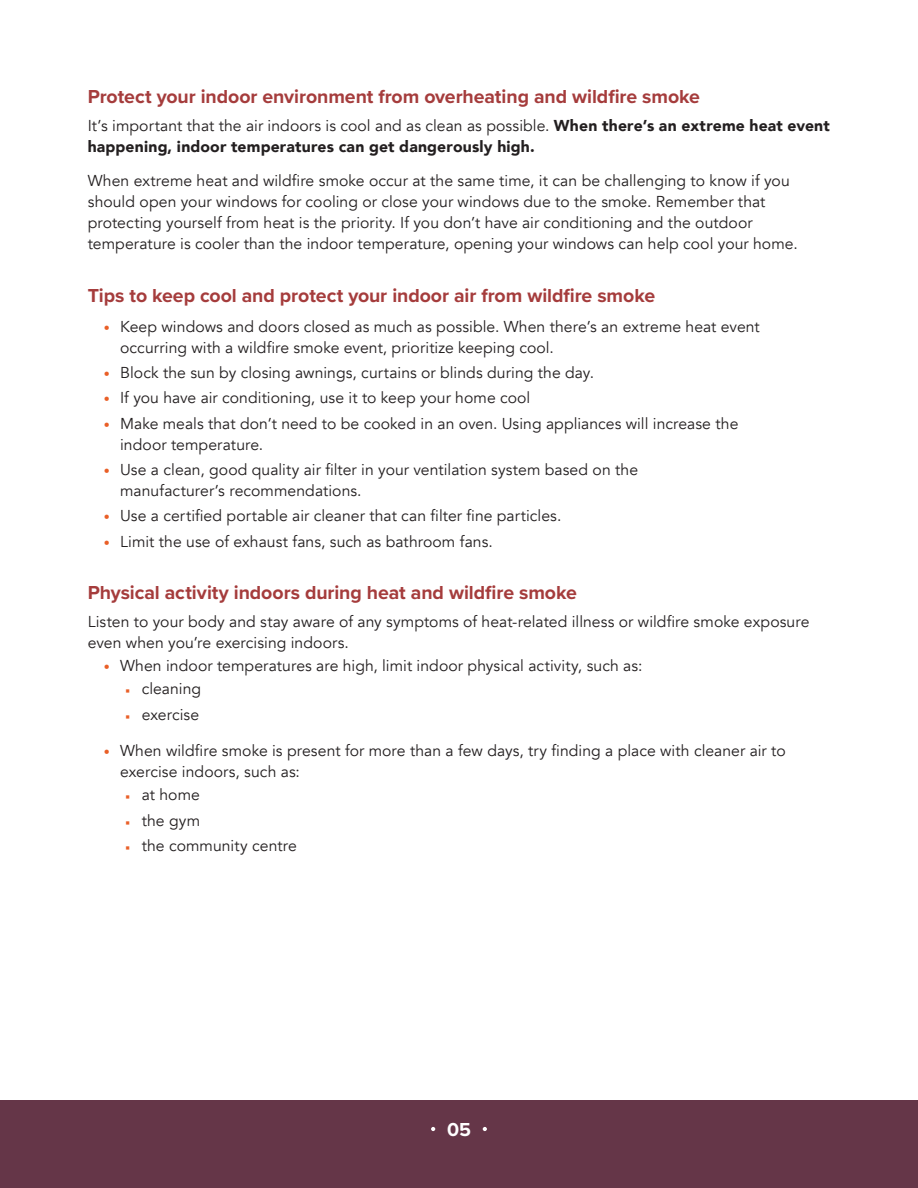
<style>
.page{position:relative;width:918px;height:1188px;background:#fff}
.page>*{position:absolute;margin:0;border:0;box-sizing:border-box;transform-origin:0 0}
.H2{font:700 19.5px "Proxima Nova";letter-spacing:-.005em;color:#a53c3c}
.t1{font:700 19.5px "Proxima Nova";color:#fff}
.Body{font:15.75px/21px "Avenir";letter-spacing:.005em;color:#231f20}
.Body-2{font:900 15.75px/21px "Avenir";letter-spacing:.01em;color:#231f20}
.Body_B4_Bullet{font:15.75px/21px "Avenir";letter-spacing:.005em;color:#231f20}
.s1{font-weight:400}
.s2{font-size:12px;color:#e95f27}
</style>
<div class="page">
<div style="left:0;top:1100px;width:918px;height:88px;background:#653648"></div>
<svg style="left:431px;top:1127px;width:4px;height:4px"></svg>
<svg style="left:483px;top:1127px;width:4px;height:4px"></svg>
<h3 class="H2" style="left:88px;top:82px;width:614px">Protect your indoor environment from overheating and wildfire smoke</h3>
<p class="Body-2" style="left:88px;top:115px;width:744px"><span class="s1">It’s important that the air indoors is cool and as clean as possible.</span> When there’s an extreme heat event happening, indoor temperatures can get dangerously high.</p>
<p class="Body" style="left:88px;top:171px;width:711px">When extreme heat and wildfire smoke occur at the same time, it can be challenging to know if you should open your windows for cooling or close your windows due to the smoke. Remember that protecting yourself from heat is the priority. If you don’t have air conditioning and the outdoor temperature is cooler than the indoor temperature, opening your windows can help cool your home.</p>
<h3 class="H2" style="left:88px;top:281px;width:569px">Tips to keep cool and protect your indoor air from wildfire smoke</h3>
<p class="Body" style="left:120px;top:316px;width:641px;text-indent:-16px"><span class="s2">•</span> Keep windows and doors closed as much as possible. When there’s an extreme heat event occurring with a wildfire smoke event, prioritize keeping cool.</p>
<p class="Body" style="left:104px;top:363px;width:492px"><span class="s2">•</span> Block the sun by closing awnings, curtains or blinds during the day.</p>
<p class="Body" style="left:104px;top:388px;width:428px"><span class="s2">•</span> If you have air conditioning, use it to keep your home cool</p>
<p class="Body" style="left:120px;top:413px;width:620px;text-indent:-16px"><span class="s2">•</span> Make meals that don’t need to be cooked in an oven. Using appliances will increase the indoor temperature.</p>
<p class="Body" style="left:120px;top:459px;width:519px;text-indent:-16px"><span class="s2">•</span> Use a clean, good quality air filter in your ventilation system based on the manufacturer’s recommendations.</p>
<p class="Body" style="left:104px;top:506px;width:459px"><span class="s2">•</span> Use a certified portable air cleaner that can filter fine particles.</p>
<p class="Body" style="left:104px;top:531px;width:390px"><span class="s2">•</span> Limit the use of exhaust fans, such as bathroom fans.</p>
<h3 class="H2" style="left:88px;top:578px;width:491px">Physical activity indoors during heat and wildfire smoke</h3>
<p class="Body_B4_Bullet" style="left:88px;top:611px;width:723px">Listen to your body and stay aware of any symptoms of heat-related illness or wildfire smoke exposure even when you’re exercising indoors.</p>
<p class="Body" style="left:104px;top:656px;width:540px"><span class="s2">•</span> When indoor temperatures are high, limit indoor physical activity, such as:</p>
<p class="Body" style="left:142px;top:679px;width:61px">cleaning</p>
<p class="Body" style="left:142px;top:704px;width:59px">exercise</p>
<p class="Body" style="left:120px;top:741px;width:667px;text-indent:-16px"><span class="s2">•</span> When wildfire smoke is present for more than a few days, try finding a place with cleaner air to exercise indoors, such as:</p>
<p class="Body" style="left:142px;top:785px;width:60px">at home</p>
<p class="Body" style="left:142px;top:810px;width:60px">the gym</p>
<p class="Body" style="left:142px;top:835px;width:157px">the community centre</p>
<p class="t1" style="left:447px;top:1114px;width:25px">05</p>
</div>
